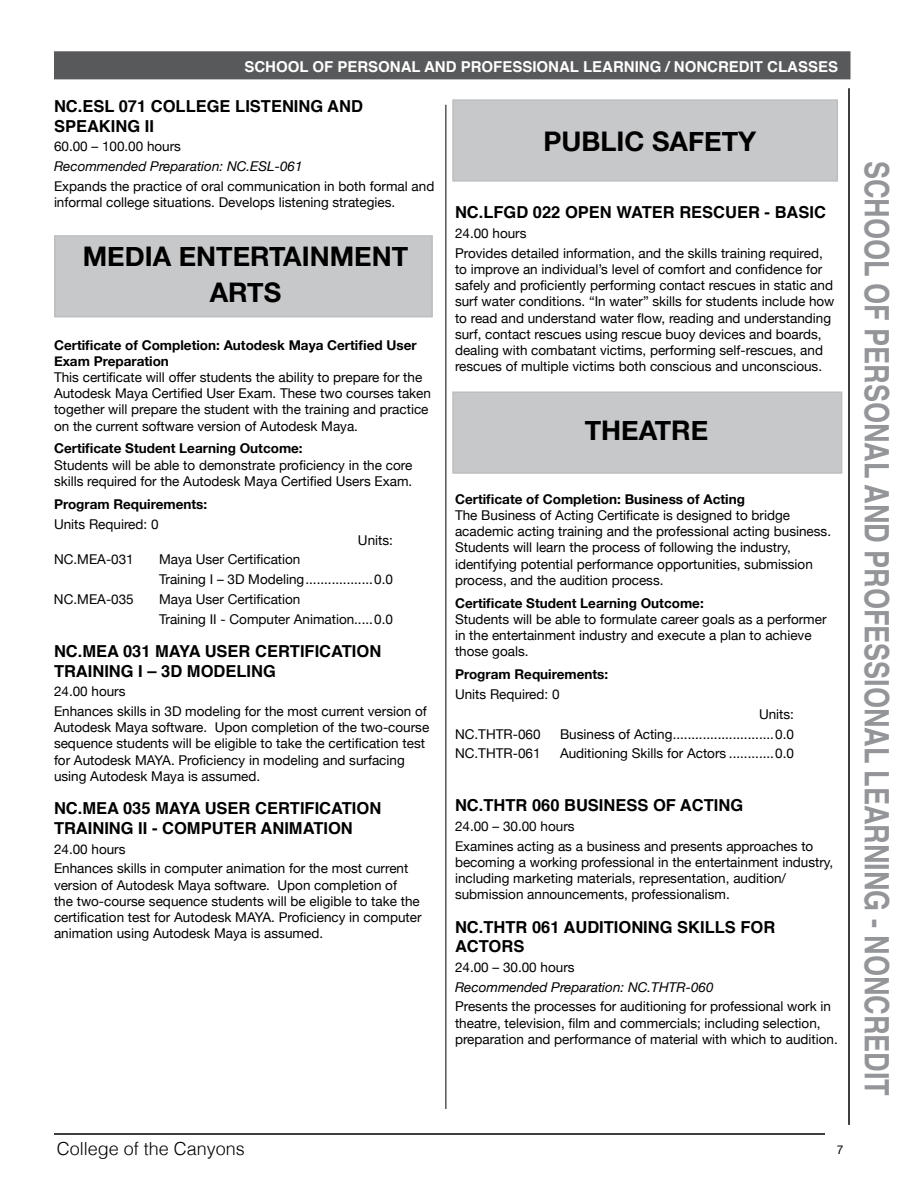
<style>
.page{position:relative;width:918px;height:1188px;background:#fff}
.page>*{position:absolute;margin:0;border:0;box-sizing:border-box;transform-origin:0 0}
.t1{font:700 33.75px "Helvetica";color:#939598;scale:.8 1}
.t2{font:700 27px/36px "Helvetica Neue";color:#000;text-align:center}
.t3{font:300 18px "Helvetica";color:#000}
.t4{font:700 16.5px/19.8px "Helvetica";color:#000}
.t5{font:700 15px "Helvetica";color:#fff}
.t6{font:13.5px/16.2px "Helvetica Neue";color:#000}
.t7{font:700 13.5px/16.2px "Helvetica Neue";color:#000}
.t8{font:italic 13.5px "Helvetica Neue";color:#000}
.t9{font:12px "Helvetica Neue";color:#000}
</style>
<div class="page">
<div style="left:54px;top:235px;width:379px;height:82px;background:#c7c8ca;border:2px solid #bcbec0"></div>
<div style="left:452px;top:392px;width:390px;height:82px;background:#c7c8ca;border:2px solid #bcbec0"></div>
<div style="left:452px;top:99px;width:386px;height:83px;background:#c7c8ca;border:2px solid #bcbec0"></div>
<hr style="left:446px;top:105px;width:1px;height:1004px;background:#000">
<hr style="left:54px;top:1133px;width:771px;height:2px;background:#000">
<hr style="left:848px;top:88px;width:2px;height:1037px;background:#000">
<div style="left:54px;top:51px;width:796px;height:28px;background:#58595b;border:2px solid #58595b"></div>
<p class="t5" style="left:244px;top:54px;width:595px">SCHOOL OF PERSONAL AND PROFESSIONAL LEARNING / NONCREDIT CLASSES</p>
<h4 class="t4" style="left:54px;top:96px;width:310px">NC.ESL 071 COLLEGE LISTENING AND<br>SPEAKING II</h4>
<p class="t6" style="left:54px;top:139px;width:129px">60.00 – 100.00 hours</p>
<p class="t8" style="left:54px;top:156px;width:250px">Recommended Preparation: NC.ESL-061</p>
<p class="t6" style="left:54px;top:179px;width:382px">Expands the practice of oral communication in both formal and informal college situations. Develops listening strategies.</p>
<h3 class="t2" style="left:83px;top:239px;width:327px">MEDIA ENTERTAINMENT<br>ARTS</h3>
<h4 class="t7" style="left:54px;top:337px;width:364px">Certificate of Completion: Autodesk Maya Certified User<br>Exam Preparation</h4>
<p class="t6" style="left:54px;top:370px;width:379px">This certificate will offer students the ability to prepare for the Autodesk Maya Certified User Exam. These two courses taken together will prepare the student with the training and practice on the current software version of Autodesk Maya.</p>
<h5 class="t7" style="left:54px;top:441px;width:250px">Certificate Student Learning Outcome:</h5>
<p class="t6" style="left:54px;top:458px;width:360px">Students will be able to demonstrate proficiency in the core skills required for the Autodesk Maya Certified Users Exam.</p>
<h5 class="t7" style="left:54px;top:496px;width:155px">Program Requirements:</h5>
<p class="t6" style="left:54px;top:516px;width:106px">Units Required: 0</p>
<p class="t6" style="left:358px;top:533px;width:37px">Units:</p>
<p class="t6" style="left:54px;top:552px;width:81px">NC.MEA-031</p>
<p class="t6" style="left:159px;top:551px;width:235px;line-height:19.6px">Maya User Certification<br>Training I – 3D Modeling..................0.0</p>
<p class="t6" style="left:54px;top:592px;width:81px">NC.MEA-035</p>
<p class="t6" style="left:159px;top:590px;width:235px;line-height:19.6px">Maya User Certification<br>Training II - Computer Animation .....0.0</p>
<h4 class="t4" style="left:54px;top:641px;width:329px">NC.MEA 031 MAYA USER CERTIFICATION<br>TRAINING I – 3D MODELING</h4>
<p class="t6" style="left:54px;top:684px;width:73px">24.00 hours</p>
<p class="t6" style="left:54px;top:704px;width:377px">Enhances skills in 3D modeling for the most current version of Autodesk Maya software. Upon completion of the two-course sequence students will be eligible to take the certification test for Autodesk MAYA. Proficiency in modeling and surfacing using Autodesk Maya is assumed.</p>
<h4 class="t4" style="left:54px;top:799px;width:329px">NC.MEA 035 MAYA USER CERTIFICATION<br>TRAINING II - COMPUTER ANIMATION</h4>
<p class="t6" style="left:54px;top:842px;width:73px">24.00 hours</p>
<p class="t6" style="left:54px;top:861px;width:369px">Enhances skills in computer animation for the most current version of Autodesk Maya software. Upon completion of<br>the two-course sequence students will be eligible to take the certification test for Autodesk MAYA. Proficiency in computer animation using Autodesk Maya is assumed.</p>
<h3 class="t2" style="left:544px;top:124px;width:214px">PUBLIC SAFETY</h3>
<h4 class="t4" style="left:455px;top:203px;width:372px">NC.LFGD 022 OPEN WATER RESCUER - BASIC</h4>
<p class="t6" style="left:455px;top:226px;width:73px">24.00 hours</p>
<p class="t6" style="left:455px;top:246px;width:381px">Provides detailed information, and the skills training required, to improve an individual’s level of comfort and confidence for safely and proficiently performing contact rescues in static and surf water conditions. “In water” skills for students include how to read and understand water flow, reading and understanding surf, contact rescues using rescue buoy devices and boards, dealing with combatant victims, performing self-rescues, and rescues of multiple victims both conscious and unconscious.</p>
<h3 class="t2" style="left:585px;top:414px;width:125px">THEATRE</h3>
<h4 class="t7" style="left:455px;top:491px;width:291px">Certificate of Completion: Business of Acting</h4>
<p class="t6" style="left:455px;top:508px;width:378px">The Business of Acting Certificate is designed to bridge academic acting training and the professional acting business.<br>Students will learn the process of following the industry, identifying potential performance opportunities, submission process, and the audition process.</p>
<h5 class="t7" style="left:455px;top:595px;width:250px">Certificate Student Learning Outcome:</h5>
<p class="t6" style="left:455px;top:612px;width:373px">Students will be able to formulate career goals as a performer in the entertainment industry and execute a plan to achieve those goals.</p>
<h5 class="t7" style="left:455px;top:667px;width:155px">Program Requirements:</h5>
<p class="t6" style="left:455px;top:687px;width:106px">Units Required: 0</p>
<p class="t6" style="left:759px;top:707px;width:37px">Units:</p>
<p class="t6" style="left:455px;top:726px;width:87px">NC.THTR-060</p>
<p class="t6" style="left:560px;top:726px;width:235px">Business of Acting...........................0.0</p>
<p class="t6" style="left:455px;top:746px;width:87px">NC.THTR-061</p>
<p class="t6" style="left:560px;top:746px;width:235px">Auditioning Skills for Actors ............0.0</p>
<h4 class="t4" style="left:455px;top:796px;width:290px">NC.THTR 060 BUSINESS OF ACTING</h4>
<p class="t6" style="left:455px;top:819px;width:121px">24.00 – 30.00 hours</p>
<p class="t6" style="left:455px;top:839px;width:380px">Examines acting as a business and presents approaches to becoming a working professional in the entertainment industry, including marketing materials, representation, audition/ submission announcements, professionalism.</p>
<h4 class="t4" style="left:455px;top:917px;width:322px">NC.THTR 061 AUDITIONING SKILLS FOR<br>ACTORS</h4>
<p class="t6" style="left:455px;top:960px;width:121px">24.00 – 30.00 hours</p>
<p class="t8" style="left:455px;top:977px;width:260px">Recommended Preparation: NC.THTR-060</p>
<p class="t6" style="left:455px;top:999px;width:384px">Presents the processes for auditioning for professional work in theatre, television, film and commercials; including selection, preparation and performance of material with which to audition.</p>
<h3 class="t3" style="left:57px;top:1134px;width:190px">College of the Canyons</h3>
<p class="t9" style="left:837px;top:1141px;width:8px">7</p>
<h1 class="t1" style="left:904px;top:161px;width:1170px;rotate:90deg">SCHOOL OF PERSONAL AND PROFESSIONAL LEARNING - NONCREDIT</h1>
</div>
